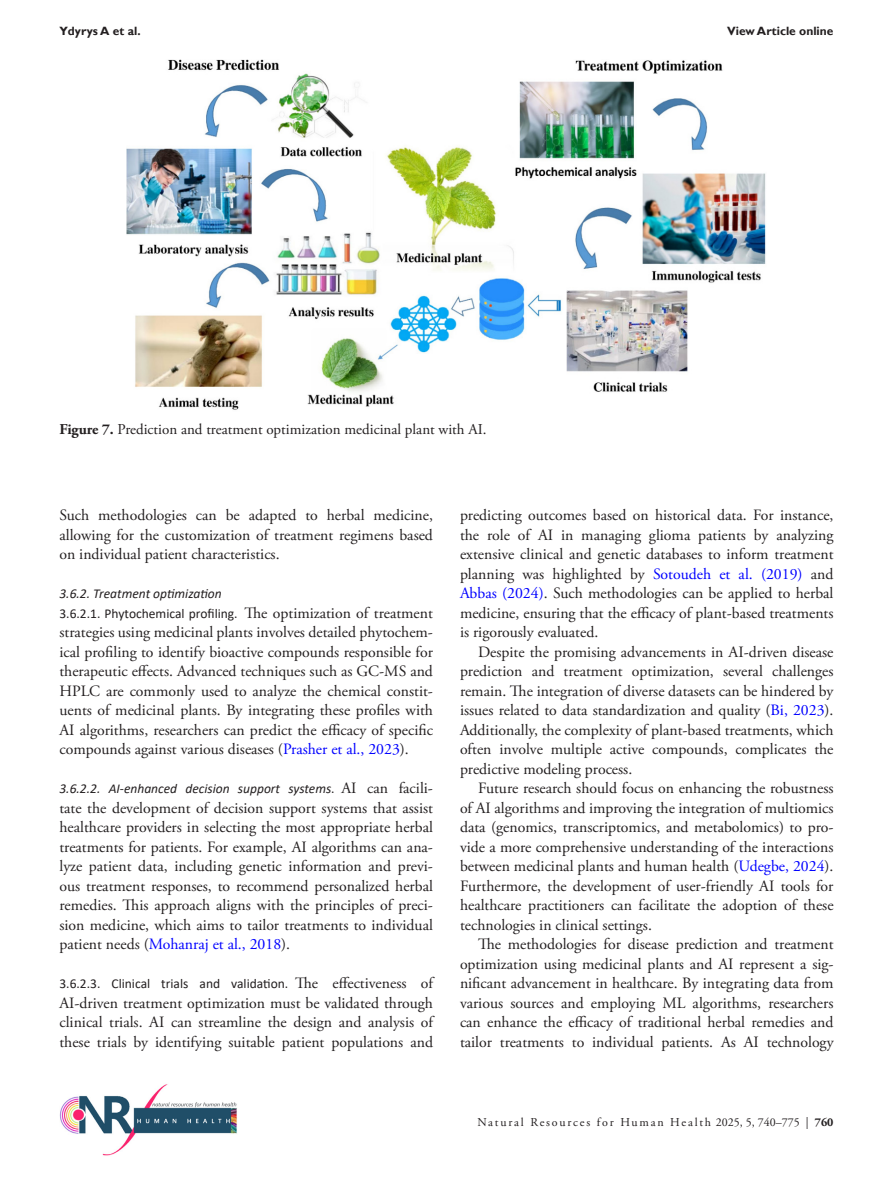
<style>
.page{position:relative;width:893px;height:1191px;background:#fff}
.page>*{position:absolute;margin:0;border:0;box-sizing:border-box;transform-origin:0 0}
.TX{font:15.75px/19.5px "Adobe Garamond Pro";color:#231f20;text-align:justify}
.FGC{font:15px "Adobe Garamond Pro";color:#231f20}
.t1{font:13.5px "Calibri";color:#231f20}
.t2{font:italic 13.5px "Calibri";color:#231f20}
.t3{font:12px "Adobe Garamond Pro";letter-spacing:.15em;color:#231f20}
.t4{font:700 12px "Gill Sans";color:#231f20}
.s1{font-weight:700}
.s2{font-family:"Adobe Garamond Pro";font-size:15.75px}
.s3{color:#00f}
.s4{font-style:normal}
.s5{font-family:"Adobe Garamond Pro";font-style:normal;font-size:15.75px}
</style>
<div class="page">
<img style="left:59px;top:1084px;width:178px;height:72px">
<img style="left:126px;top:59px;width:640px;height:351px">
<p class="t4" style="left:59px;top:24px;width:83px">Ydyrys A et al.</p>
<p class="t4" style="left:727px;top:24px;width:108px">View Article online</p>
<p class="FGC" style="left:59px;top:421px;width:429px"><span class="s1">Figure 7.</span> Prediction and treatment optimization medicinal plant with AI.</p>
<h4 class="TX" style="left:59px;top:506px;width:375px">Such methodologies can be adapted to herbal medicine, allowing for the customization of treatment regimens based on individual patient characteristics.</h4>
<h3 class="t2" style="left:59px;top:584px;width:164px">3.6.2. Treatment optimization</h3>
<h4 class="t1" style="left:59px;top:604px;width:375px">3.6.2.1. Phytochemical profiling. <span class="s2">The optimization of treatment</span></h4>
<h4 class="TX" style="left:59px;top:623px;width:375px">strategies using medicinal plants involves detailed phytochem&shy;ical profiling to identify bioactive compounds responsible for therapeutic effects. Advanced techniques such as GC-MS and HPLC are commonly used to analyze the chemical constit&shy;uents of medicinal plants. By integrating these profiles with AI algorithms, researchers can predict the efficacy of specific compounds against various diseases (<span class="s3">Prasher et al., 2023</span>).</h4>
<h4 class="t2" style="left:59px;top:779px;width:375px">3.6.2.2. AI-enhanced decision support systems<span class="s4">.</span> <span class="s5">AI can facili-</span></h4>
<h4 class="TX" style="left:59px;top:798px;width:375px">tate the development of decision support systems that assist healthcare providers in selecting the most appropriate herbal treatments for patients. For example, AI algorithms can ana&shy;lyze patient data, including genetic information and previ&shy;ous treatment responses, to recommend personalized herbal remedies. This approach aligns with the principles of preci&shy;sion medicine, which aims to tailor treatments to individual patient needs (<span class="s3">Mohanraj et al., 2018</span>).</h4>
<h4 class="t1" style="left:59px;top:974px;width:375px">3.6.2.3. Clinical trials and validation. <span class="s2">The effectiveness of</span></h4>
<h4 class="TX" style="left:59px;top:993px;width:375px">AI-driven treatment optimization must be validated through clinical trials. AI can streamline the design and analysis of these trials by identifying suitable patient populations and</h4>
<h4 class="TX" style="left:460px;top:506px;width:375px">predicting outcomes based on historical data. For instance, the role of AI in managing glioma patients by analyzing extensive clinical and genetic databases to inform treatment planning was highlighted by <span class="s3">Sotoudeh et al. (2019)</span> and <span class="s3">Abbas (2024)</span>. Such methodologies can be applied to herbal medicine, ensuring that the efficacy of plant-based treatments is rigorously evaluated.</h4>
<p class="TX" style="left:460px;top:642px;width:375px;text-indent:18px">Despite the promising advancements in AI-driven disease prediction and treatment optimization, several challenges remain. The integration of diverse datasets can be hindered by issues related to data standardization and quality (<span class="s3">Bi, 2023</span>).<br>Additionally, the complexity of plant-based treatments, which often involve multiple active compounds, complicates the predictive modeling process.</p>
<p class="TX" style="left:460px;top:779px;width:375px;text-indent:18px">Future research should focus on enhancing the robustness of AI algorithms and improving the integration of multiomics data (genomics, transcriptomics, and metabolomics) to pro&shy;vide a more comprehensive understanding of the interactions between medicinal plants and human health (<span class="s3">Udegbe, 2024</span>).<br>Furthermore, the development of user-friendly AI tools for healthcare practitioners can facilitate the adoption of these technologies in clinical settings.</p>
<p class="TX" style="left:460px;top:935px;width:375px;text-indent:18px">The methodologies for disease prediction and treatment optimization using medicinal plants and AI represent a sig&shy;nificant advancement in healthcare. By integrating data from various sources and employing ML algorithms, researchers can enhance the efficacy of traditional herbal remedies and tailor treatments to individual patients. As AI technology</p>
<p class="t3" style="left:477px;top:1115px;width:358px">Natural Resources for Human Health 2025, 5, 740–775 | <span class="s1">760</span></p>
</div>
